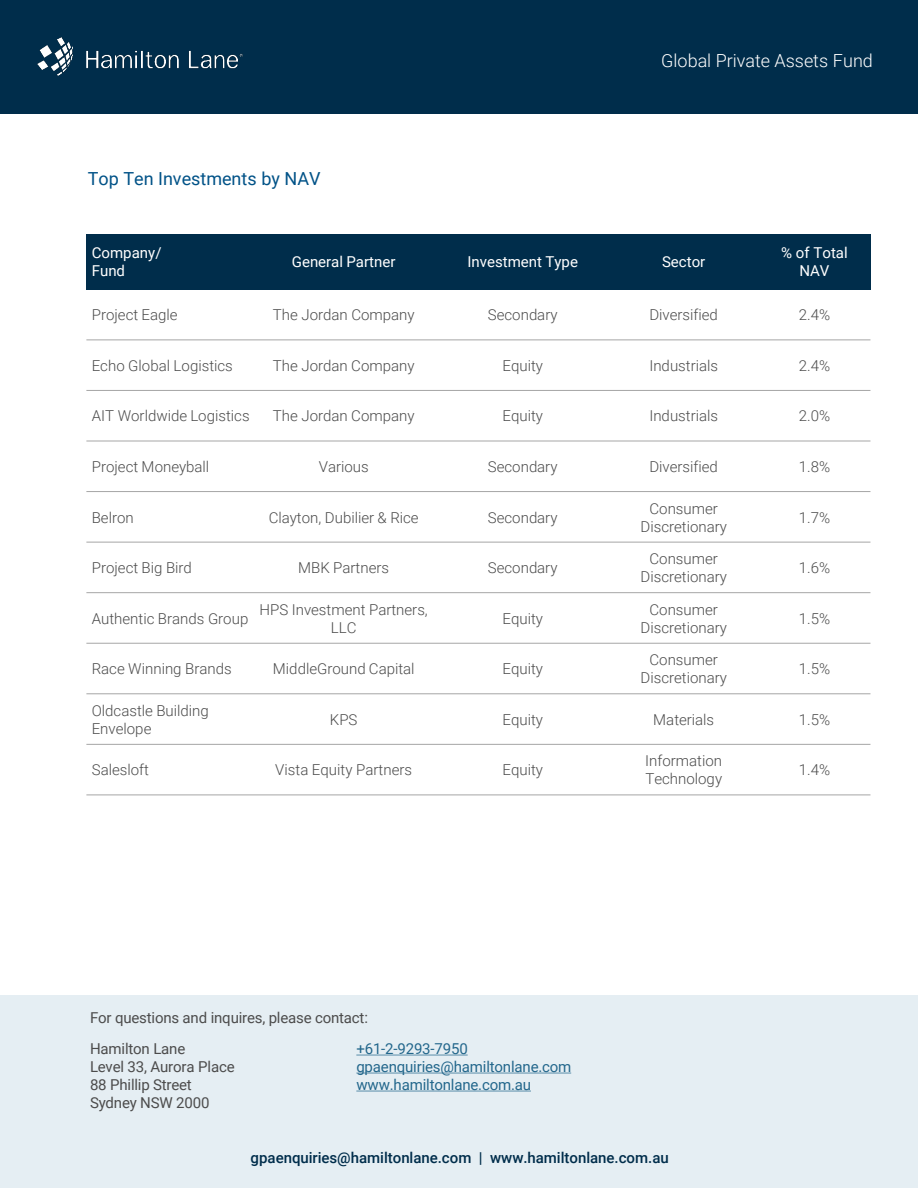
<style>
.page{position:relative;width:918px;height:1188px;background:#fff}
.page>*{position:absolute;margin:0;border:0;box-sizing:border-box;transform-origin:0 0}
.t1{font:300 18px "Roboto";color:#fff}
.t2{font:18px "Roboto";color:#005287}
.t3{font:300 15px/18px "Roboto";color:#4c4c4c;text-align:center}
.t4{font:15px/18px "Roboto";letter-spacing:-.01em;color:#4c4c4c}
.t5{font:15px "Roboto";letter-spacing:-.01em;color:#23678c}
.t6{font:15px/18px "Roboto";color:#fff;text-align:center}
.t7{font:500 15px "Roboto";color:#002d4b}
</style>
<div class="page">
<div style="left:0;top:995px;width:918px;height:193px;background:#e5eef3"></div>
<div style="left:0;top:0;width:918px;height:113px;background:#002d4b"></div>
<img style="left:38px;top:38px;width:205px;height:38px">
<svg style="left:356px;top:1055px;width:112px;height:1px"></svg>
<svg style="left:356px;top:1073px;width:215px;height:1px"></svg>
<svg style="left:356px;top:1091px;width:175px;height:1px"></svg>
<div style="left:86px;top:234px;width:165px;height:55px;background:#002d4b"></div>
<div style="left:251px;top:234px;width:185px;height:55px;background:#002d4b"></div>
<div style="left:436px;top:234px;width:173px;height:55px;background:#002d4b"></div>
<div style="left:609px;top:234px;width:149px;height:55px;background:#002d4b"></div>
<div style="left:758px;top:234px;width:112px;height:55px;background:#002d4b"></div>
<hr style="left:86px;top:340px;width:784px;height:1px;background:#a6a6a6">
<hr style="left:86px;top:390px;width:784px;height:1px;background:#a6a6a6">
<hr style="left:86px;top:441px;width:784px;height:1px;background:#a6a6a6">
<hr style="left:86px;top:491px;width:784px;height:1px;background:#a6a6a6">
<hr style="left:86px;top:542px;width:784px;height:1px;background:#a6a6a6">
<hr style="left:86px;top:592px;width:784px;height:1px;background:#a6a6a6">
<hr style="left:86px;top:643px;width:784px;height:1px;background:#a6a6a6">
<hr style="left:86px;top:693px;width:784px;height:1px;background:#a6a6a6">
<hr style="left:86px;top:744px;width:784px;height:1px;background:#a6a6a6">
<hr style="left:86px;top:795px;width:784px;height:1px;background:#a6a6a6">
<p class="t2" style="left:88px;top:165px;width:234px">Top Ten Investments by NAV</p>
<p class="t1" style="left:661px;top:48px;width:213px">Global Private Assets Fund</p>
<p class="t6" style="left:92px;top:243px;width:71px">Company/</p>
<p class="t6" style="left:92px;top:261px;width:35px">Fund</p>
<p class="t6" style="left:292px;top:252px;width:105px">General Partner</p>
<p class="t6" style="left:467px;top:252px;width:112px">Investment Type</p>
<p class="t6" style="left:662px;top:252px;width:45px">Sector</p>
<p class="t6" style="left:781px;top:243px;width:68px">% of Total<br>NAV</p>
<p class="t3" style="left:92px;top:305px;width:87px">Project Eagle</p>
<p class="t3" style="left:273px;top:305px;width:143px">The Jordan Company</p>
<p class="t3" style="left:488px;top:305px;width:71px">Secondary</p>
<p class="t3" style="left:650px;top:305px;width:70px">Diversified</p>
<p class="t3" style="left:799px;top:305px;width:33px">2.4%</p>
<p class="t3" style="left:92px;top:356px;width:143px">Echo Global Logistics</p>
<p class="t3" style="left:273px;top:356px;width:143px">The Jordan Company</p>
<p class="t3" style="left:502px;top:356px;width:42px">Equity</p>
<p class="t3" style="left:649px;top:356px;width:70px">Industrials</p>
<p class="t3" style="left:799px;top:356px;width:33px">2.4%</p>
<p class="t3" style="left:92px;top:407px;width:159px">AIT Worldwide Logistics</p>
<p class="t3" style="left:273px;top:407px;width:143px">The Jordan Company</p>
<p class="t3" style="left:502px;top:407px;width:42px">Equity</p>
<p class="t3" style="left:649px;top:407px;width:70px">Industrials</p>
<p class="t3" style="left:799px;top:407px;width:33px">2.0%</p>
<p class="t3" style="left:92px;top:457px;width:119px">Project Moneyball</p>
<p class="t3" style="left:319px;top:457px;width:51px">Various</p>
<p class="t3" style="left:488px;top:457px;width:71px">Secondary</p>
<p class="t3" style="left:649px;top:457px;width:70px">Diversified</p>
<p class="t3" style="left:799px;top:457px;width:33px">1.8%</p>
<p class="t3" style="left:92px;top:508px;width:44px">Belron</p>
<p class="t3" style="left:269px;top:508px;width:152px">Clayton, Dubilier &amp; Rice</p>
<p class="t3" style="left:488px;top:508px;width:71px">Secondary</p>
<p class="t3" style="left:641px;top:499px;width:88px">Consumer<br>Discretionary</p>
<p class="t3" style="left:799px;top:508px;width:33px">1.7%</p>
<p class="t3" style="left:92px;top:558px;width:102px">Project Big Bird</p>
<p class="t3" style="left:298px;top:558px;width:92px">MBK Partners</p>
<p class="t3" style="left:488px;top:558px;width:71px">Secondary</p>
<p class="t3" style="left:641px;top:549px;width:88px">Consumer<br>Discretionary</p>
<p class="t3" style="left:799px;top:558px;width:33px">1.6%</p>
<p class="t3" style="left:92px;top:609px;width:158px">Authentic Brands Group</p>
<p class="t3" style="left:260px;top:600px;width:170px">HPS Investment Partners,<br>LLC</p>
<p class="t3" style="left:502px;top:609px;width:42px">Equity</p>
<p class="t3" style="left:641px;top:600px;width:88px">Consumer<br>Discretionary</p>
<p class="t3" style="left:799px;top:609px;width:33px">1.5%</p>
<p class="t3" style="left:92px;top:659px;width:141px">Race Winning Brands</p>
<p class="t3" style="left:273px;top:659px;width:143px">MiddleGround Capital</p>
<p class="t3" style="left:502px;top:659px;width:42px">Equity</p>
<p class="t3" style="left:641px;top:650px;width:88px">Consumer<br>Discretionary</p>
<p class="t3" style="left:799px;top:659px;width:33px">1.5%</p>
<p class="t3" style="left:92px;top:701px;width:119px;text-align:left">Oldcastle Building<br>Envelope</p>
<p class="t3" style="left:330px;top:710px;width:29px">KPS</p>
<p class="t3" style="left:502px;top:710px;width:42px">Equity</p>
<p class="t3" style="left:653px;top:710px;width:62px">Materials</p>
<p class="t3" style="left:799px;top:710px;width:33px">1.5%</p>
<p class="t3" style="left:92px;top:760px;width:59px">Salesloft</p>
<p class="t3" style="left:275px;top:760px;width:138px">Vista Equity Partners</p>
<p class="t3" style="left:502px;top:760px;width:42px">Equity</p>
<p class="t3" style="left:645px;top:751px;width:78px;text-align:left">Information<br>Technology</p>
<p class="t3" style="left:799px;top:760px;width:33px">1.4%</p>
<p class="t4" style="left:90px;top:1008px;width:279px">For questions and inquires, please contact:</p>
<p class="t4" style="left:90px;top:1039px;width:146px">Hamilton Lane<br>Level 33, Aurora Place<br>88 Phillip Street<br>Sydney NSW 2000</p>
<p class="t5" style="left:356px;top:1038px;width:113px">+61-2-9293-7950</p>
<p class="t5" style="left:356px;top:1056px;width:217px">gpaenquiries@hamiltonlane.com</p>
<p class="t5" style="left:356px;top:1074px;width:176px">www.hamiltonlane.com.au</p>
<p class="t7" style="left:251px;top:1147px;width:420px">gpaenquiries@hamiltonlane.com | www.hamiltonlane.com.au</p>
</div>
